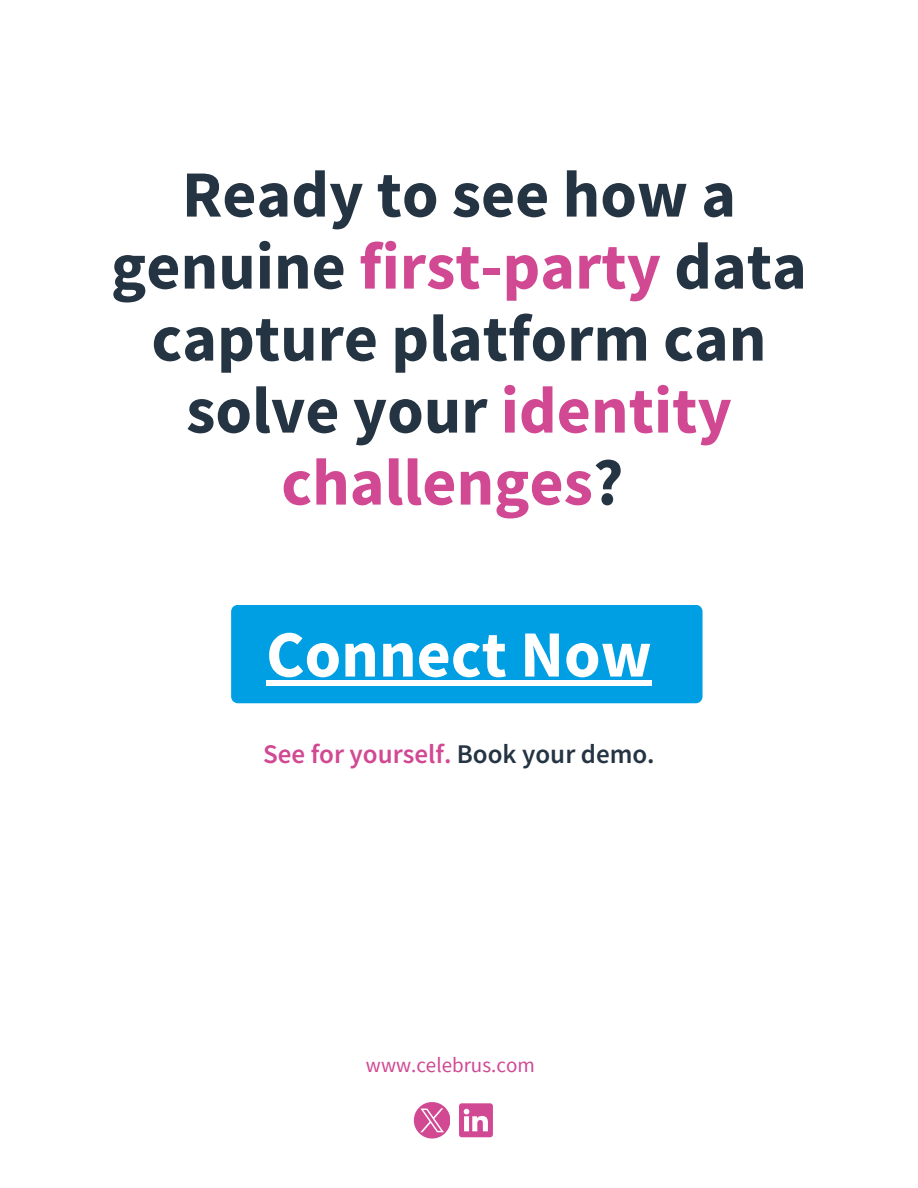
<style>
.page{position:relative;width:918px;height:1188px;background:#fff}
.page>*{position:absolute;margin:0;border:0;box-sizing:border-box;transform-origin:0 0}
.t1{font:700 66px/72px "Source Sans Pro";color:#253443;text-align:center}
.t2{font:700 66px "Source Sans Pro";color:#fff}
.t3{font:600 27px "Source Sans Pro";color:#d14893}
.t4{font:21px "Source Sans Pro";color:#d14893}
.s1{color:#d14893}
.s2{color:#253443}
</style>
<div class="page">
<svg style="left:414px;top:1102px;width:36px;height:36px"></svg>
<svg style="left:459px;top:1103px;width:34px;height:34px"></svg>
<div style="left:231px;top:605px;width:472px;height:98px;background:#009fe3"></div>
<div style="left:266px;top:680px;width:386px;height:6px;background:#fff"></div>
<p class="t1" style="left:111px;top:157px;width:697px">Ready to see how a genuine <span class="s1">first-party</span> data capture platform can solve your <span class="s1">identity challenges</span>?</p>
<p class="t2" style="left:266px;top:612px;width:387px">Connect Now</p>
<p class="t3" style="left:263px;top:736px;width:393px">See for yourself. <span class="s2">Book your demo.</span></p>
<p class="t4" style="left:366px;top:1051px;width:170px">www.celebrus.com</p>
</div>
